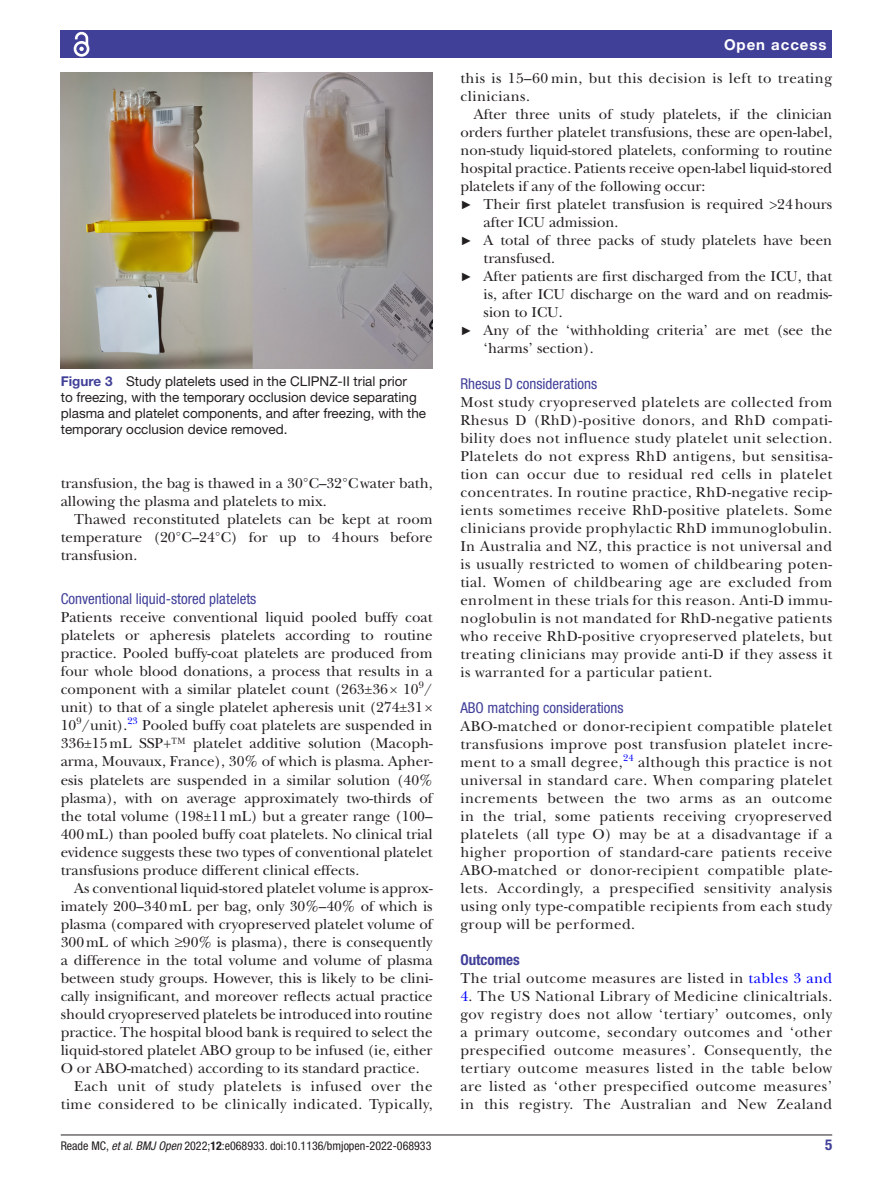
<style>
.page{position:relative;width:893px;height:1191px;background:#fff}
.page>*{position:absolute;margin:0;border:0;box-sizing:border-box;transform-origin:0 0}
.t1{font:15px/18px "New Baskerville";color:#231f20;text-align:justify}
.t2{font:15px/18px "New Baskerville";letter-spacing:.03em;color:#231f20}
.t3{font:condensed 15px "Helvetica Neue LT Std";color:#414099}
.t4{font:700 15px "Helvetica Neue LT Std";letter-spacing:.065em;color:#fff}
.t5{font:700 condensed 15px "Helvetica Neue LT Std";color:#414099}
.t6{font:13.5px/16.2px "Helvetica Neue LT Std";color:#231f20}
.t7{font:condensed 12px "Helvetica Neue LT Std";color:#231f20}
.t8{font:9.9px "New Baskerville";color:#00f}
.t9{font:9.9px "New Baskerville";color:#231f20}
.s1{font-weight:700;color:#414099}
.s2{font-family:"Arial";font-size:12px}
.s3{color:#00f}
.s4{font-style:italic}
.s5{font-weight:700}
</style>
<div class="page">
<hr style="left:61px;top:1134px;width:771px;height:1px;background:#231f20">
<div style="left:61px;top:31px;width:771px;height:27px;background:#414099"></div>
<svg style="left:73px;top:31px;width:17px;height:26px"></svg>
<img style="left:61px;top:73px;width:372px;height:295px">
<p class="t6" style="left:61px;top:373px;width:367px"><span class="s1">Figure 3</span> Study platelets used in the CLIPNZ-II trial prior<br>to freezing, with the temporary occlusion device separating plasma and platelet components, and after freezing, with the temporary occlusion device removed.</p>
<p class="t1" style="left:61px;top:474px;width:373px">transfusion, the bag is thawed in a 30°C–32°Cwater bath, allowing the plasma and platelets to mix.</p>
<p class="t1" style="left:61px;top:510px;width:373px;text-indent:14px">Thawed reconstituted platelets can be kept at room temperature (20°C–24°C) for up to 4hours before transfusion.</p>
<p class="t3" style="left:61px;top:590px;width:197px">Conventional liquid-stored platelets</p>
<p class="t1" style="left:61px;top:608px;width:373px">Patients receive conventional liquid pooled buffy coat platelets or apheresis platelets according to routine practice. Pooled buffy-coat platelets are produced from four whole blood donations, a process that results in a component with a similar platelet count (263±36× 10 /</p>
<p class="t9" style="left:419px;top:678px;width:7px">9</p>
<p class="t1" style="left:61px;top:698px;width:373px">unit) to that of a single platelet apheresis unit (274±31×<br>10 /unit).</p>
<p class="t9" style="left:76px;top:714px;width:7px">9</p>
<p class="t8" style="left:127px;top:714px;width:12px">23</p>
<p class="t1" style="left:61px;top:716px;width:373px;text-indent:81px">Pooled buffy coat platelets are suspended in 336±15mL SSP+™ platelet additive solution (Macoph&shy;arma, Mouvaux, France), 30% of which is plasma. Apher&shy;esis platelets are suspended in a similar solution (40% plasma), with on average approximately two-thirds of the total volume (198±11mL) but a greater range (100– 400mL) than pooled buffy coat platelets. No clinical trial evidence suggests these two types of conventional platelet transfusions produce different clinical effects.</p>
<p class="t1" style="left:74px;top:879px;width:360px">As conventional liquid-stored platelet volume is approx-</p>
<p class="t1" style="left:61px;top:897px;width:373px">imately 200–340mL per bag, only 30%–40% of which is</p>
<p class="t1" style="left:61px;top:915px;width:373px">plasma (compared with cryopreserved platelet volume of</p>
<p class="t1" style="left:61px;top:933px;width:373px">300mL of which ≥90% is plasma), there is consequently</p>
<p class="t1" style="left:61px;top:951px;width:373px">a difference in the total volume and volume of plasma</p>
<p class="t1" style="left:61px;top:969px;width:373px">between study groups. However, this is likely to be clini-</p>
<p class="t1" style="left:61px;top:987px;width:373px">cally insignificant, and moreover reflects actual practice</p>
<p class="t1" style="left:61px;top:1005px;width:373px">should cryopreserved platelets be introduced into routine</p>
<p class="t1" style="left:61px;top:1023px;width:373px">practice. The hospital blood bank is required to select the</p>
<p class="t1" style="left:61px;top:1041px;width:373px">liquid-stored platelet ABO group to be infused (ie, either</p>
<p class="t1" style="left:61px;top:1059px;width:360px">O or ABO-matched) according to its standard practice.</p>
<p class="t2" style="left:74px;top:1077px;width:360px">Each unit of study platelets is infused over the</p>
<p class="t2" style="left:61px;top:1095px;width:373px">time considered to be clinically indicated. Typically,</p>
<p class="t4" style="left:724px;top:35px;width:104px">Open access</p>
<p class="t2" style="left:460px;top:69px;width:373px">this is 15–60 min, but this decision is left to treating clinicians.</p>
<p class="t1" style="left:474px;top:105px;width:360px">After three units of study platelets, if the clinician</p>
<p class="t1" style="left:460px;top:123px;width:373px">orders further platelet transfusions, these are open-label,</p>
<p class="t1" style="left:460px;top:141px;width:373px">non-study liquid-stored platelets, conforming to routine</p>
<p class="t1" style="left:460px;top:159px;width:373px">hospital practice. Patients receive open-label liquid-stored</p>
<p class="t1" style="left:460px;top:177px;width:247px">platelets if any of the following occur:</p>
<p class="t1" style="left:460px;top:195px;width:373px"><span class="s2">►</span> Their first platelet transfusion is required &gt;24hours</p>
<p class="t1" style="left:484px;top:213px;width:136px">after ICU admission.</p>
<p class="t1" style="left:460px;top:231px;width:373px"><span class="s2">►</span> A total of three packs of study platelets have been</p>
<p class="t1" style="left:484px;top:249px;width:73px">transfused.</p>
<p class="t1" style="left:460px;top:267px;width:373px"><span class="s2">►</span> After patients are first discharged from the ICU, that</p>
<p class="t1" style="left:484px;top:285px;width:350px">is, after ICU discharge on the ward and on readmis-</p>
<p class="t1" style="left:484px;top:303px;width:81px">sion to ICU.</p>
<p class="t1" style="left:460px;top:321px;width:373px"><span class="s2">►</span> Any of the ‘withholding criteria’ are met (see the</p>
<p class="t1" style="left:484px;top:339px;width:112px">‘harms’ section).</p>
<p class="t3" style="left:460px;top:375px;width:138px">Rhesus D considerations</p>
<p class="t1" style="left:460px;top:393px;width:373px">Most study cryopreserved platelets are collected from Rhesus D (RhD)-positive donors, and RhD compati&shy;bility does not influence study platelet unit selection.<br>Platelets do not express RhD antigens, but sensitisa&shy;tion can occur due to residual red cells in platelet concentrates. In routine practice, RhD-negative recip&shy;ients sometimes receive RhD-positive platelets. Some clinicians provide prophylactic RhD immunoglobulin.<br>In Australia and NZ, this practice is not universal and is usually restricted to women of childbearing poten&shy;tial. Women of childbearing age are excluded from enrolment in these trials for this reason. Anti-D immu&shy;noglobulin is not mandated for RhD-negative patients who receive RhD-positive cryopreserved platelets, but treating clinicians may provide anti-D if they assess it is warranted for a particular patient.</p>
<p class="t3" style="left:460px;top:699px;width:165px">ABO matching considerations</p>
<p class="t1" style="left:460px;top:717px;width:373px">ABO-matched or donor-recipient compatible platelet transfusions improve post transfusion platelet incre&shy;ment to a small degree,</p>
<p class="t8" style="left:623px;top:751px;width:12px">24</p>
<p class="t1" style="left:460px;top:753px;width:373px;text-indent:178px">although this practice is not universal in standard care. When comparing platelet increments between the two arms as an outcome in the trial, some patients receiving cryopreserved platelets (all type O) may be at a disadvantage if a higher proportion of standard-care patients receive ABO-matched or donor-recipient compatible plate&shy;lets. Accordingly, a prespecified sensitivity analysis using only type-compatible recipients from each study group will be performed.</p>
<p class="t5" style="left:460px;top:951px;width:61px">Outcomes</p>
<p class="t2" style="left:460px;top:969px;width:373px">The trial outcome measures are listed in <span class="s3">tables 3 and</span></p>
<p class="t1" style="left:460px;top:987px;width:373px"><span class="s3">4</span>. The US National Library of Medicine clinicaltrials. gov registry does not allow ‘tertiary’ outcomes, only a primary outcome, secondary outcomes and ‘other prespecified outcome measures’. Consequently, the tertiary outcome measures listed in the table below are listed as ‘other prespecified outcome measures’ in this registry. The Australian and New Zealand</p>
<p class="t7" style="left:61px;top:1138px;width:372px">Reade MC, <span class="s4">et al</span>. <span class="s4">BMJ Open</span> 2022;<span class="s5">12</span>:e068933. doi:10.1136/bmjopen-2022-068933</p>
<p class="t5" style="left:825px;top:1135px;width:9px">5</p>
</div>
